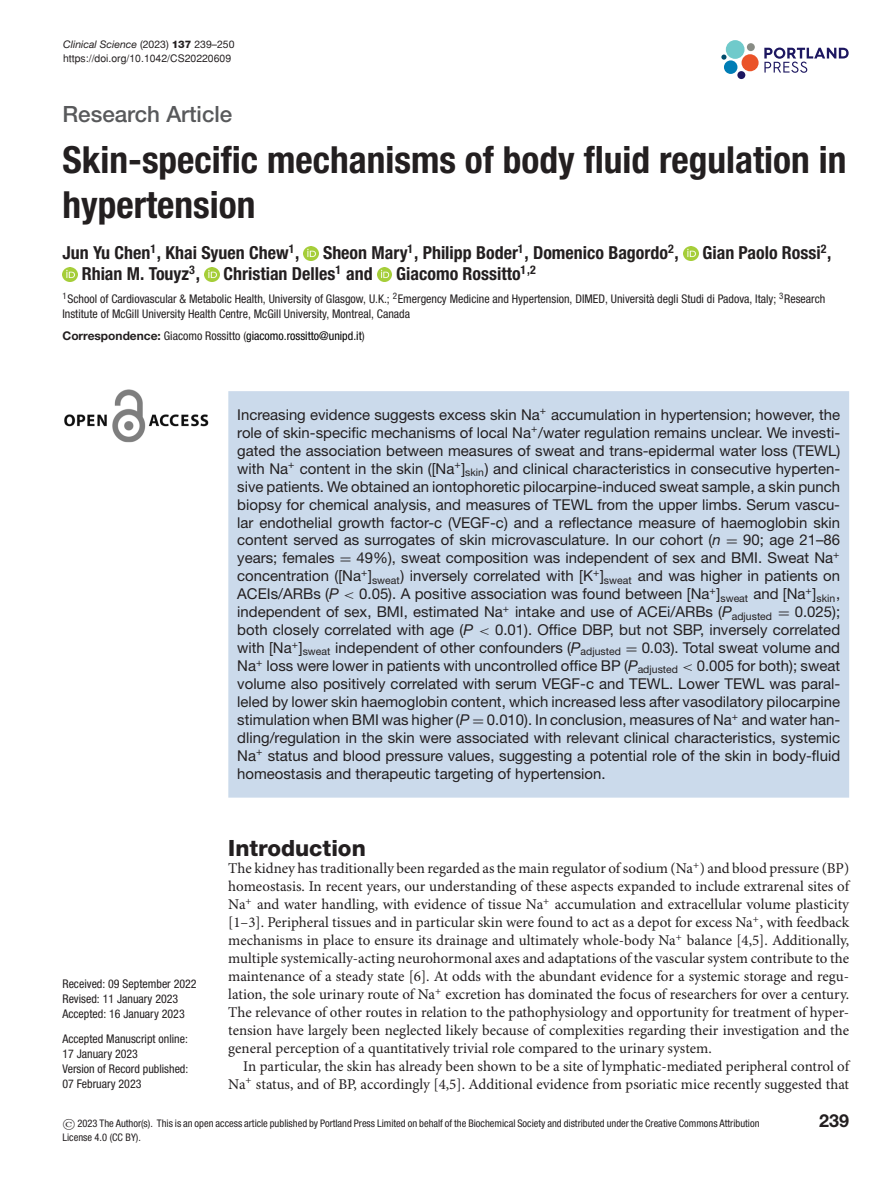
<style>
.page{position:relative;width:893px;height:1183px;background:#fff}
.page>*{position:absolute;margin:0;border:0;box-sizing:border-box;transform-origin:0 0}
.t1{font:700 condensed 37.35px/44.8px "Helvetica Neue LT Std";color:#231f20}
.t2{font:500 22.35px "Helvetica Neue LT Std";color:#58595b}
.t3{font:800 22.35px "Helvetica Neue LT Std";color:#231f20}
.t4{font:700 condensed 18px "Helvetica Neue LT Std";color:#231f20}
.t5{font:700 18px "Helvetica Neue LT Std";color:#231f20}
.t6{font:15px/18px "Helvetica Neue LT Std";color:#231f20;text-align:justify}
.t7{font:15px/18px "Minion Pro";color:#231f20;text-align:justify}
.t8{font:condensed 12px/15px "Helvetica Neue LT Std";color:#231f20}
.t9{font:condensed 10.5px/13.5px "Helvetica Neue LT Std";color:#231f20}
.t10{font:10.5px "Helvetica";color:#231f20}
.t11{font:italic 10.5px "Helvetica Neue LT Std";color:#231f20}
.s1{font-style:normal}
.s2{font-weight:800;font-style:normal}
.s3{font-weight:700;font-stretch:normal}
.s4{color:#000}
.s5{font-style:italic}
.s6{font-family:"MTSY"}
.s7{font-family:"RMTMI"}
.s8{font-family:"SFRM0700";font-stretch:normal}
</style>
<div class="page">
<svg style="left:764px;top:48px;width:85px;height:25px"></svg>
<div style="left:726px;top:40px;width:18px;height:19px;background:#70cacb;border-radius:50%"></div>
<div style="left:741px;top:54px;width:18px;height:17px;background:#ea5329;border-radius:50%"></div>
<div style="left:724px;top:60px;width:13px;height:14px;background:#007db5;border-radius:50%"></div>
<div style="left:737px;top:71px;width:8px;height:8px;background:#1d1760;border-radius:50%"></div>
<div style="left:747px;top:43px;width:8px;height:8px;background:#888c85;border-radius:50%"></div>
<svg style="left:721px;top:55px;width:5px;height:5px"></svg>
<img style="left:304px;top:246px;width:15px;height:15px">
<img style="left:683px;top:246px;width:15px;height:15px">
<img style="left:62px;top:267px;width:15px;height:15px">
<img style="left:204px;top:267px;width:15px;height:15px">
<img style="left:377px;top:267px;width:15px;height:15px">
<img style="left:64px;top:389px;width:144px;height:53px">
<div style="left:228px;top:391px;width:621px;height:406px;background:#cbdaeb"></div>
<p class="t11" style="left:63px;top:40px;width:173px">Clinical Science <span class="s1">(2023)</span> <span class="s2">137</span> <span class="s1">239–250</span></p>
<p class="t10" style="left:63px;top:54px;width:170px">https://doi.org/10.1042/CS20220609</p>
<h2 class="t2" style="left:62px;top:106px;width:171px">Research Article</h2>
<h1 class="t1" style="left:62px;top:140px;width:785px">Skin-specific mechanisms of body fluid regulation in hypertension</h1>
<p class="t4" style="left:62px;top:246px;width:238px">Jun Yu Chen<sup>1</sup>, Khai Syuen Chew<sup>1</sup>,</p>
<p class="t4" style="left:323px;top:246px;width:357px">Sheon Mary<sup>1</sup>, Philipp Boder<sup>1</sup>, Domenico Bagordo<sup>2</sup>,</p>
<p class="t4" style="left:702px;top:246px;width:131px">Gian Paolo Rossi<sup>2</sup>,</p>
<p class="t4" style="left:82px;top:267px;width:120px">Rhian M. Touyz<sup>3</sup>,</p>
<p class="t4" style="left:224px;top:267px;width:151px">Christian Delles<sup>1</sup> and</p>
<p class="t4" style="left:396px;top:267px;width:141px">Giacomo Rossitto<sup>1,2</sup></p>
<p class="t8" style="left:62px;top:292px;width:764px"><sup>1</sup>School of Cardiovascular &amp; Metabolic Health, University of Glasgow, U.K.; <sup>2</sup>Emergency Medicine and Hypertension, DIMED, Universita degli Studi di Padova, Italy; <sup>3</sup>Research</p>
<p class="t8" style="left:650px;top:292px;width:4px">`</p>
<p class="t8" style="left:62px;top:303px;width:349px;line-height:22.4px">Institute of McGill University Health Centre, McGill University, Montreal, Canada<br><span class="s3">Correspondence:</span> Giacomo Rossitto (<span class="s4">giacomo.rossitto@unipd.it</span>)</p>
<p class="t6" style="left:237px;top:407px;width:604px">Increasing evidence suggests excess skin Na<sup>+</sup> accumulation in hypertension; however, the role of skin-specific mechanisms of local Na<sup>+</sup>/water regulation remains unclear. We investi&shy;gated the association between measures of sweat and trans-epidermal water loss (TEWL) with Na<sup>+</sup> content in the skin ([Na<sup>+</sup>]<sub>skin</sub>) and clinical characteristics in consecutive hyperten&shy;sive patients. We obtained an iontophoretic pilocarpine-induced sweat sample, a skin punch biopsy for chemical analysis, and measures of TEWL from the upper limbs. Serum vascu&shy;lar endothelial growth factor-c (VEGF-c) and a reflectance measure of haemoglobin skin content served as surrogates of skin microvasculature. In our cohort (<span class="s5">n</span> <span class="s6">=</span> 90; age 21–86 years; females <span class="s6">=</span> 49%), sweat composition was independent of sex and BMI. Sweat Na<sup>+ </sup>concentration ([Na<sup>+</sup>]<sub>sweat</sub>) inversely correlated with [K<sup>+</sup>]<sub>sweat</sub> and was higher in patients on ACEIs/ARBs (<span class="s5">P</span> <span class="s7">&lt;</span> 0.05). A positive association was found between [Na<sup>+</sup>]<sub>sweat</sub> and [Na<sup>+</sup>]<sub>skin</sub>, independent of sex, BMI, estimated Na<sup>+</sup> intake and use of ACEi/ARBs (<span class="s5">P</span><sub>adjusted</sub> <span class="s6">=</span> 0.025); both closely correlated with age (<span class="s5">P</span> <span class="s7">&lt;</span> 0.01). Office DBP, but not SBP, inversely correlated with [Na<sup>+</sup>]<sub>sweat</sub> independent of other confounders (<span class="s5">P</span><sub>adjusted</sub> <span class="s6">=</span> 0.03). Total sweat volume and Na<sup>+</sup> loss were lower in patients with uncontrolled office BP (<span class="s5">P</span><sub>adjusted</sub> <span class="s7">&lt;</span> 0.005 for both); sweat volume also positively correlated with serum VEGF-c and TEWL. Lower TEWL was paral&shy;leled by lower skin haemoglobin content, which increased less after vasodilatory pilocarpine stimulation when BMI was higher (<span class="s5">P</span> <span class="s6">=</span> 0.010). In conclusion, measures of Na<sup>+</sup> and water han&shy;dling/regulation in the skin were associated with relevant clinical characteristics, systemic Na<sup>+</sup> status and blood pressure values, suggesting a potential role of the skin in body-fluid homeostasis and therapeutic targeting of hypertension.</p>
<h2 class="t3" style="left:228px;top:839px;width:139px">Introduction</h2>
<p class="t7" style="left:228px;top:860px;width:622px">The kidney has traditionally been regarded as the main regulator of sodium (Na<sup>+</sup>) and blood pressure (BP) homeostasis. In recent years, our understanding of these aspects expanded to include extrarenal sites of Na<sup>+</sup> and water handling, with evidence of tissue Na<sup>+</sup> accumulation and extracellular volume plasticity [1–3]. Peripheral tissues and in particular skin were found to act as a depot for excess Na<sup>+</sup>, with feedback mechanisms in place to ensure its drainage and ultimately whole-body Na<sup>+</sup> balance [4,5]. Additionally, multiple systemically-acting neurohormonal axes and adaptations of the vascular system contribute to the maintenance of a steady state [6]. At odds with the abundant evidence for a systemic storage and regu&shy;lation, the sole urinary route of Na<sup>+</sup> excretion has dominated the focus of researchers for over a century.<br>The relevance of other routes in relation to the pathophysiology and opportunity for treatment of hyper&shy;tension have largely been neglected likely because of complexities regarding their investigation and the general perception of a quantitatively trivial role compared to the urinary system.</p>
<p class="t7" style="left:228px;top:1058px;width:622px;text-align:right">In particular, the skin has already been shown to be a site of lymphatic-mediated peripheral control of<br>Na<sup>+</sup> status, and of BP, accordingly [4,5]. Additional evidence from psoriatic mice recently suggested that</p>
<p class="t9" style="left:62px;top:1117px;width:698px"><span class="s8">©</span> 2023 The Author(s). This is an open access article published by Portland Press Limited on behalf of the Biochemical Society and distributed under the Creative Commons Attribution<br>License 4.0 (CC BY).</p>
<p class="t5" style="left:819px;top:1113px;width:31px">239</p>
<p class="t8" style="left:62px;top:976px;width:136px">Received: 09 September 2022<br>Revised: 11 January 2023<br>Accepted: 16 January 2023</p>
<p class="t8" style="left:62px;top:1032px;width:127px">Accepted Manuscript online:<br>17 January 2023<br>Version of Record published:<br>07 February 2023</p>
</div>
